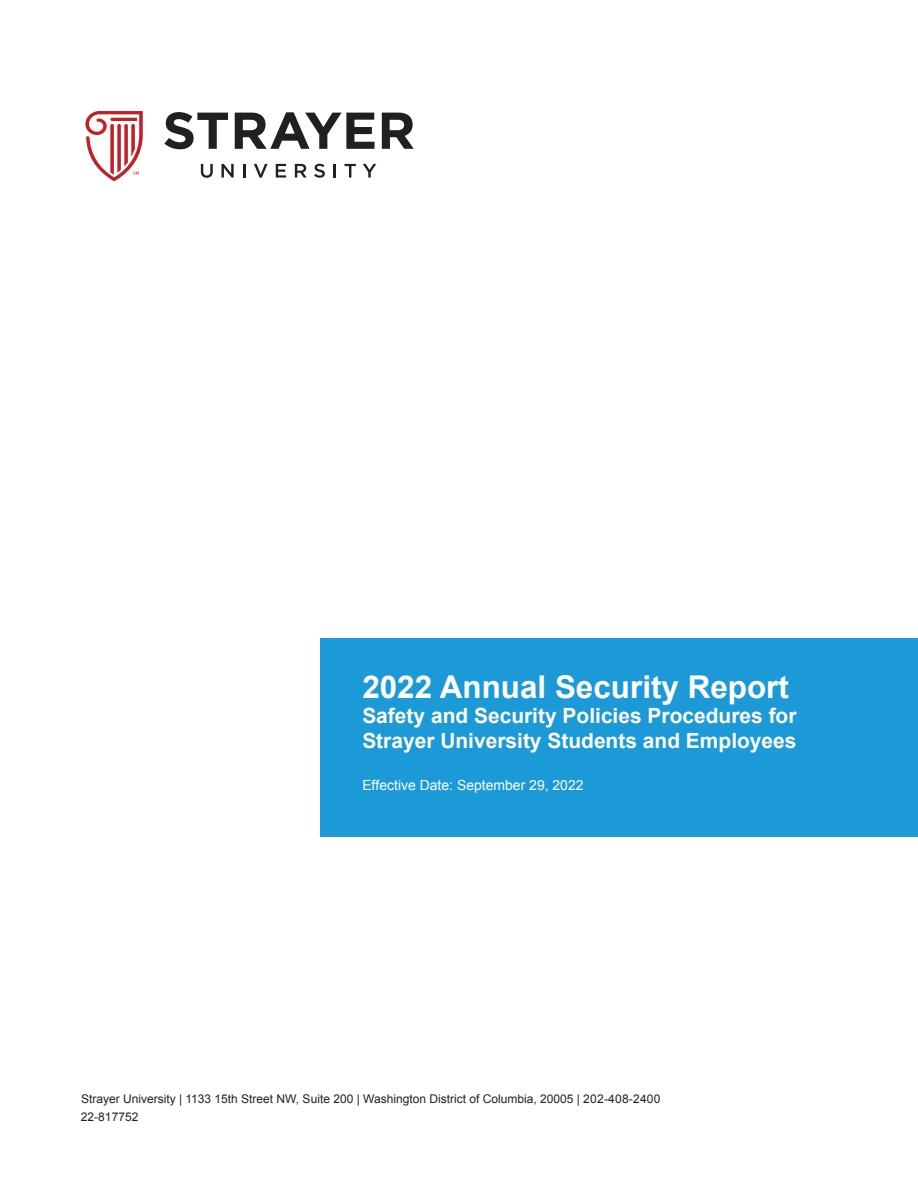
<style>
.page{position:relative;width:918px;height:1188px;background:#fff}
.page>*{position:absolute;margin:0;border:0;box-sizing:border-box;transform-origin:0 0}
.t1{font:700 31.35px "Arial";color:#fff}
.t2{font:700 21px/25.2px "Arial";color:#fff}
.t3{font:13.95px "Arial";color:#fff}
.t4{font:12px/17.4px "Arial";color:#231f20}
</style>
<div class="page">
<div style="left:321px;top:638px;width:597px;height:199px;background:#1b9ad7"></div>
<svg style="left:201px;top:164px;width:12px;height:14px"></svg>
<svg style="left:221px;top:164px;width:13px;height:14px"></svg>
<hr style="left:243px;top:164px;width:3px;height:14px;background:#1e2120">
<svg style="left:254px;top:164px;width:14px;height:14px"></svg>
<svg style="left:276px;top:164px;width:10px;height:14px"></svg>
<svg style="left:295px;top:164px;width:12px;height:14px"></svg>
<svg style="left:314px;top:164px;width:11px;height:14px"></svg>
<svg style="left:334px;top:164px;width:2px;height:14px"></svg>
<svg style="left:345px;top:164px;width:11px;height:14px"></svg>
<svg style="left:363px;top:164px;width:13px;height:14px"></svg>
<svg style="left:85px;top:111px;width:58px;height:70px"></svg>
<svg style="left:164px;top:112px;width:64px;height:37px"></svg>
<svg style="left:235px;top:112px;width:140px;height:37px"></svg>
<svg style="left:382px;top:113px;width:32px;height:36px"></svg>
<h1 class="t1" style="left:362px;top:666px;width:428px">2022 Annual Security Report</h1>
<h2 class="t2" style="left:362px;top:704px;width:436px">Safety and Security Policies Procedures for<br>Strayer University Students and Employees</h2>
<p class="t3" style="left:362px;top:776px;width:223px">Effective Date: September 29, 2022</p>
<p class="t4" style="left:81px;top:1090px;width:581px">Strayer University | 1133 15th Street NW, Suite 200 | Washington District of Columbia, 20005 | 202-408-2400<br>22-817752</p>
</div>
